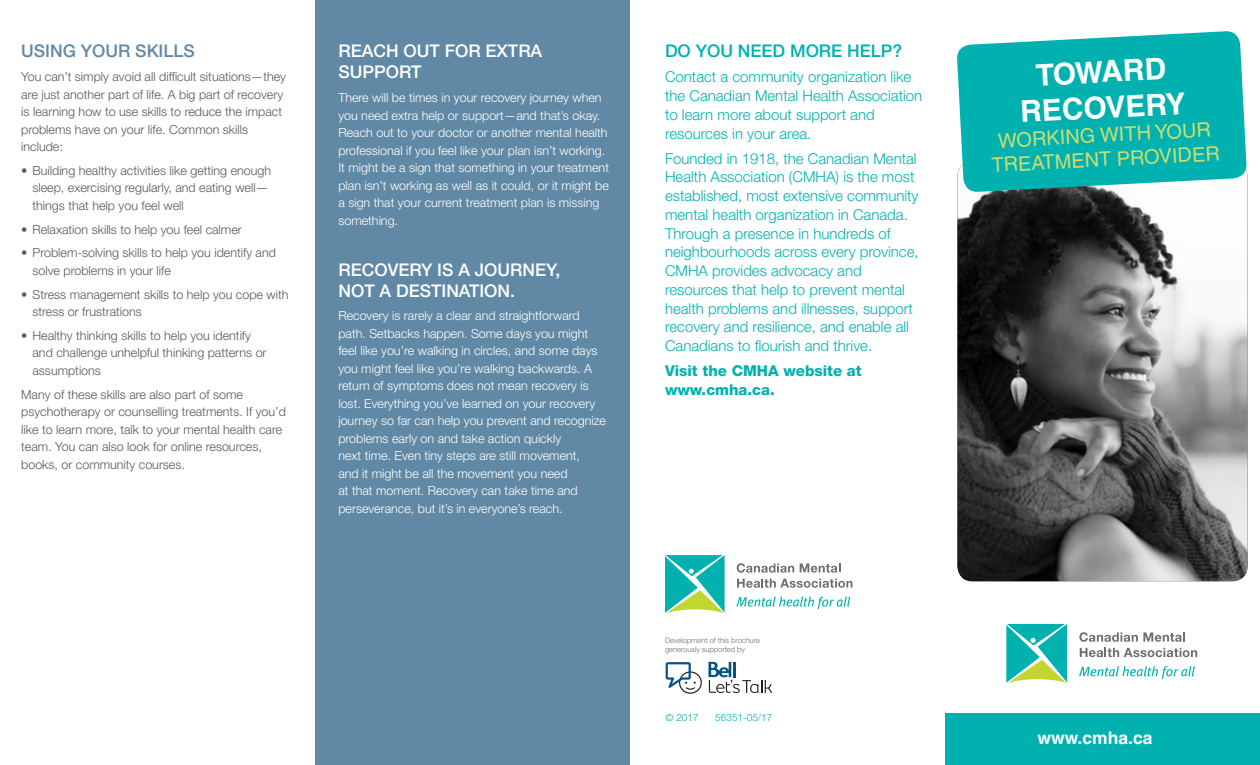
<style>
.page{position:relative;width:1260px;height:765px;background:#fff}
.page>*{position:absolute;margin:0;border:0;box-sizing:border-box;transform-origin:0 0}
.t1{font:700 30px/36px "Helvetica";color:#fff;text-align:center}
.t2{font:20px/24px "Helvetica";color:#c9dd72;text-align:center}
.Heading{font:500 17.5px/21px "Helvetica Neue LT Std";color:#fff}
.Back_panel_heading{font:500 17.5px "Helvetica Neue LT Std";color:#00b1b0}
.Heading-2{font:500 17.5px "Helvetica Neue LT Std";color:#6189a5}
.t3{font:700 17.5px "Helvetica";color:#fff}
.Back_panel_text{font:300 15px/18.8px "Helvetica Neue LT Std";color:#00b1b0}
.Back_panel_text-2{font:800 15px/18.8px "Helvetica Neue LT Std";color:#00b1b0}
.Body_text{font:300 12.5px/17.5px "Helvetica Neue LT Std";color:#fff}
.Body_text-2{font:300 12.5px/17.5px "Helvetica Neue LT Std";color:#57585a}
.t4{font:300 10px "Helvetica Neue LT Std";color:#00b1b0}
.t5{font:300 7.5px/9px "Helvetica Neue LT Std";color:#6c6d70}
</style>
<div class="page">
<img style="left:958px;top:173px;width:290px;height:408px">
<svg style="left:957px;top:31px;width:290px;height:162px;background:#1ab7b6"></svg>
<svg style="left:665px;top:555px;width:60px;height:58px;background:#49c4ab"></svg>
<svg style="left:737px;top:563px;width:57px;height:10px"></svg>
<svg style="left:800px;top:563px;width:40px;height:10px"></svg>
<svg style="left:737px;top:579px;width:115px;height:9px"></svg>
<svg style="left:736px;top:596px;width:114px;height:13px"></svg>
<svg style="left:708px;top:662px;width:64px;height:31px"></svg>
<hr style="left:733px;top:662px;width:3px;height:15px;background:#005287">
<svg style="left:666px;top:662px;width:36px;height:32px"></svg>
<div style="left:945px;top:714px;width:315px;height:51px;background:#00b1b0"></div>
<svg style="left:1006px;top:624px;width:61px;height:59px;background:#49c4ab"></svg>
<svg style="left:1079px;top:632px;width:106px;height:10px"></svg>
<svg style="left:1080px;top:648px;width:117px;height:9px"></svg>
<svg style="left:1079px;top:666px;width:116px;height:13px"></svg>
<div style="left:315px;top:0;width:315px;height:765px;background:#6189a5"></div>
<p class="Heading-2" style="left:21px;top:41px;width:175px">USING YOUR SKILLS</p>
<p class="Body_text-2" style="left:21px;top:68px;width:266px">You can’t simply avoid all difficult situations—they are just another part of life. A big part of recovery is learning how to use skills to reduce the impact problems have on your life. Common skills include:</p>
<p class="Body_text-2" style="left:32px;top:162px;width:240px;text-indent:-11px">• Building healthy activities like getting enough sleep, exercising regularly, and eating well— things that help you feel well</p>
<p class="Body_text-2" style="left:21px;top:220px;width:222px">• Relaxation skills to help you feel calmer</p>
<p class="Body_text-2" style="left:32px;top:244px;width:245px;text-indent:-11px">• Problem-solving skills to help you identify and solve problems in your life</p>
<p class="Body_text-2" style="left:32px;top:285px;width:258px;text-indent:-11px">• Stress management skills to help you cope with stress or frustrations</p>
<p class="Body_text-2" style="left:32px;top:327px;width:236px;text-indent:-11px">• Healthy thinking skills to help you identify and challenge unhelpful thinking patterns or assumptions</p>
<p class="Body_text-2" style="left:21px;top:385px;width:266px">Many of these skills are also part of some psychotherapy or counselling treatments. If you’d like to learn more, talk to your mental health care team. You can also look for online resources, books, or community courses.</p>
<p class="Heading" style="left:338px;top:41px;width:205px">REACH OUT FOR EXTRA<br>SUPPORT</p>
<p class="Body_text" style="left:338px;top:89px;width:272px">There will be times in your recovery journey when you need extra help or support—and that’s okay.<br>Reach out to your doctor or another mental health professional if you feel like your plan isn’t working.<br>It might be a sign that something in your treatment plan isn’t working as well as it could, or it might be a sign that your current treatment plan is missing something.</p>
<p class="Heading" style="left:338px;top:259px;width:224px">RECOVERY IS A JOURNEY,<br>NOT A DESTINATION.</p>
<p class="Body_text" style="left:338px;top:307px;width:269px">Recovery is rarely a clear and straightforward path. Setbacks happen. Some days you might feel like you’re walking in circles, and some days you might feel like you’re walking backwards. A return of symptoms does not mean recovery is lost. Everything you’ve learned on your recovery journey so far can help you prevent and recognize problems early on and take action quickly<br>next time. Even tiny steps are still movement,<br>and it might be all the movement you need<br>at that moment. Recovery can take time and perseverance, but it’s in everyone’s reach.</p>
<p class="Back_panel_heading" style="left:665px;top:41px;width:239px">DO YOU NEED MORE HELP?</p>
<p class="Back_panel_text" style="left:665px;top:67px;width:259px">Contact a community organization like the Canadian Mental Health Association to learn more about support and resources in your area.</p>
<p class="Back_panel_text" style="left:665px;top:149px;width:255px">Founded in 1918, the Canadian Mental Health Association (CMHA) is the most established, most extensive community mental health organization in Canada.<br>Through a presence in hundreds of neighbourhoods across every province, CMHA provides advocacy and resources that help to prevent mental health problems and illnesses, support recovery and resilience, and enable all Canadians to flourish and thrive.</p>
<p class="Back_panel_text-2" style="left:665px;top:361px;width:198px">Visit the CMHA website at www.cmha.ca.</p>
<p class="t5" style="left:665px;top:635px;width:97px">Development of this brochure generously supported by</p>
<p class="t4" style="left:666px;top:711px;width:35px">© 2017</p>
<p class="t4" style="left:715px;top:711px;width:59px">56351-05/17</p>
<p class="t1" style="left:1018px;top:58px;width:167px;rotate:-3deg">TOWARD<br>RECOVERY</p>
<p class="t2" style="left:990px;top:129px;width:230px;rotate:-3deg">WORKING WITH YOUR<br>TREATMENT PROVIDER</p>
<p class="t3" style="left:1038px;top:727px;width:117px">www.cmha.ca</p>
</div>
